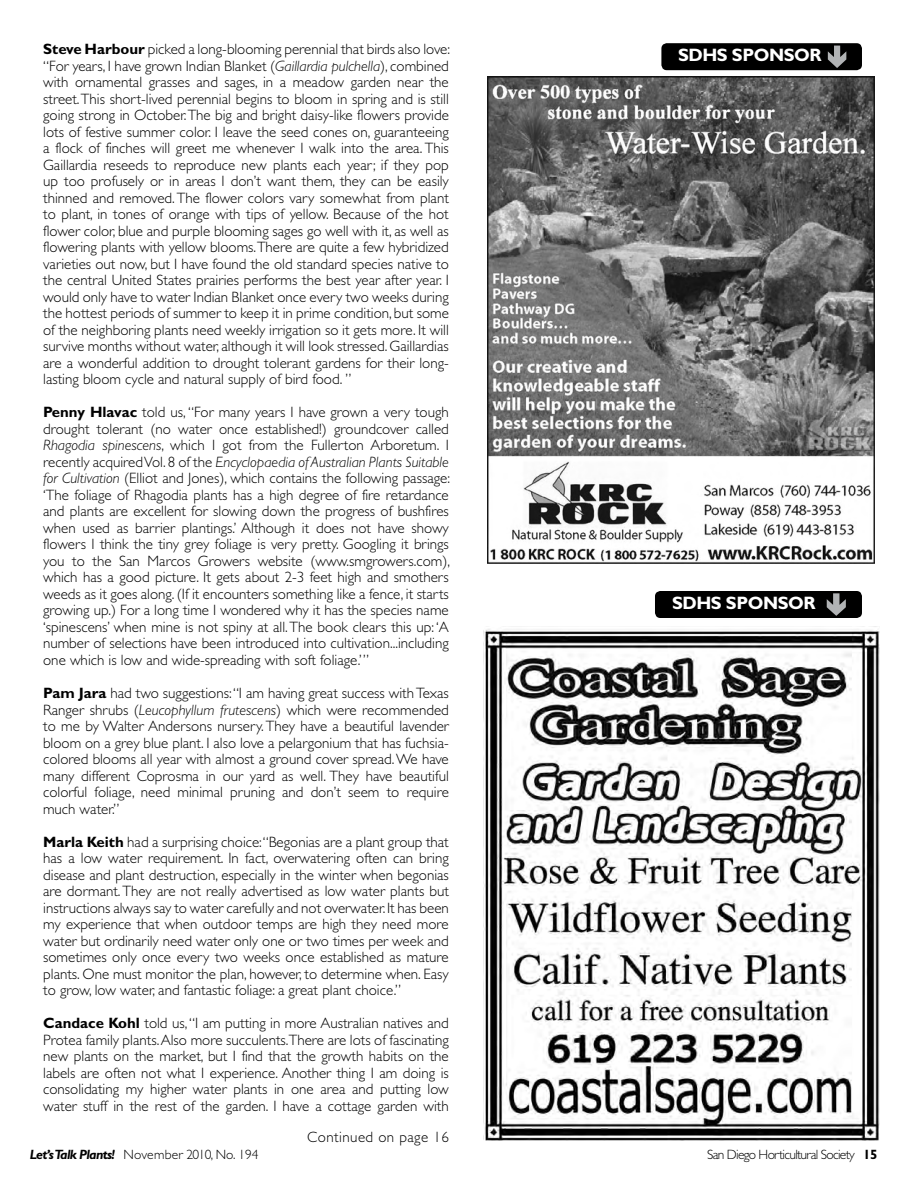
<style>
.page{position:relative;width:918px;height:1188px;background:#fff}
.page>*{position:absolute;margin:0;border:0;box-sizing:border-box;transform-origin:0 0}
.t1{font:700 18px "Gill Sans";letter-spacing:-.025em;color:#fff}
.t2{font:300 15px/16.5px "Gill Sans";color:#000;text-align:justify}
.t3{font:300 15px "Gill Sans";letter-spacing:.03em;color:#000}
.t4{font:300 13.5px "Gill Sans";color:#000}
.t5{font:300 13.5px "Gill Sans";letter-spacing:-.05em;color:#000}
.s1{font-weight:700}
.s2{font-style:italic}
.s3{font-weight:700;font-style:italic}
</style>
<div class="page">
<div style="left:661px;top:43px;width:201px;height:27px;background:#000;border-radius:5px"></div>
<svg style="left:828px;top:46px;width:18px;height:22px"></svg>
<img style="left:483px;top:626px;width:397px;height:515px">
<img style="left:488px;top:77px;width:386px;height:487px">
<div style="left:655px;top:591px;width:207px;height:27px;background:#000;border-radius:5px"></div>
<svg style="left:827px;top:593px;width:19px;height:23px"></svg>
<p class="t2" style="left:43px;top:41px;width:408px"><span class="s1">Steve Harbour</span> picked a long-blooming perennial that birds also love: “For years, I have grown Indian Blanket (<span class="s2">Gaillardia pulchella</span>), combined with ornamental grasses and sages, in a meadow garden near the street. This short-lived perennial begins to bloom in spring and is still going strong in October. The big and bright daisy-like flowers provide lots of festive summer color. I leave the seed cones on, guaranteeing a flock of finches will greet me whenever I walk into the area. This Gaillardia reseeds to reproduce new plants each year; if they pop up too profusely or in areas I don’t want them, they can be easily thinned and removed. The flower colors vary somewhat from plant to plant, in tones of orange with tips of yellow. Because of the hot flower color, blue and purple blooming sages go well with it, as well as flowering plants with yellow blooms.There are quite a few hybridized varieties out now, but I have found the old standard species native to the central United States prairies performs the best year after year. I would only have to water Indian Blanket once every two weeks during the hottest periods of summer to keep it in prime condition, but some of the neighboring plants need weekly irrigation so it gets more. It will survive months without water, although it will look stressed. Gaillardias are a wonderful addition to drought tolerant gardens for their long&shy;lasting bloom cycle and natural supply of bird food. ”</p>
<p class="t2" style="left:43px;top:404px;width:408px"><span class="s1">Penny Hlavac</span> told us, “For many years I have grown a very tough drought tolerant (no water once established!) groundcover called <span class="s2">Rhagodia spinescens</span>, which I got from the Fullerton Arboretum. I recently acquired Vol. 8 of the <span class="s2">Encyclopaedia of Australian Plants Suitable for Cultivation</span> (Elliot and Jones), which contains the following passage: ‘The foliage of Rhagodia plants has a high degree of fire retardance and plants are excellent for slowing down the progress of bushfires when used as barrier plantings.’ Although it does not have showy flowers I think the tiny grey foliage is very pretty. Googling it brings you to the San Marcos Growers website (www.smgrowers.com), which has a good picture. It gets about 2-3 feet high and smothers weeds as it goes along. (If it encounters something like a fence, it starts growing up.) For a long time I wondered why it has the species name ‘spinescens’ when mine is not spiny at all. The book clears this up: ‘A number of selections have been introduced into cultivation...including one which is low and wide-spreading with soft foliage.’”</p>
<p class="t2" style="left:43px;top:685px;width:407px"><span class="s1">Pam Jara</span> had two suggestions: “I am having great success with Texas Ranger shrubs (<span class="s2">Leucophyllum frutescens</span>) which were recommended to me by Walter Andersons nursery. They have a beautiful lavender bloom on a grey blue plant. I also love a pelargonium that has fuchsia&shy;colored blooms all year with almost a ground cover spread. We have many different Coprosma in our yard as well. They have beautiful colorful foliage, need minimal pruning and don’t seem to require much water.”</p>
<p class="t2" style="left:43px;top:834px;width:407px"><span class="s1">Marla Keith</span> had a surprising choice:“Begonias are a plant group that has a low water requirement. In fact, overwatering often can bring disease and plant destruction, especially in the winter when begonias are dormant. They are not really advertised as low water plants but instructions always say to water carefully and not overwater. It has been my experience that when outdoor temps are high they need more water but ordinarily need water only one or two times per week and sometimes only once every two weeks once established as mature plants. One must monitor the plan, however, to determine when. Easy to grow, low water, and fantastic foliage: a great plant choice.”</p>
<p class="t2" style="left:43px;top:1015px;width:407px"><span class="s1">Candace Kohl</span> told us, “I am putting in more Australian natives and Protea family plants. Also more succulents.There are lots of fascinating new plants on the market, but I find that the growth habits on the labels are often not what I experience. Another thing I am doing is consolidating my higher water plants in one area and putting low water stuff in the rest of the garden. I have a cottage garden with</p>
<p class="t3" style="left:307px;top:1128px;width:143px">Continued on page 16</p>
<p class="t1" style="left:678px;top:44px;width:145px">SDHS SPONSOR</p>
<p class="t1" style="left:672px;top:592px;width:145px">SDHS SPONSOR</p>
<p class="t4" style="left:30px;top:1147px;width:230px"><span class="s3">Let’s Talk Plants!</span> November 2010, No. 194</p>
<p class="t5" style="left:707px;top:1147px;width:172px">San Diego Horticultural Society <span class="s1">15</span></p>
</div>
